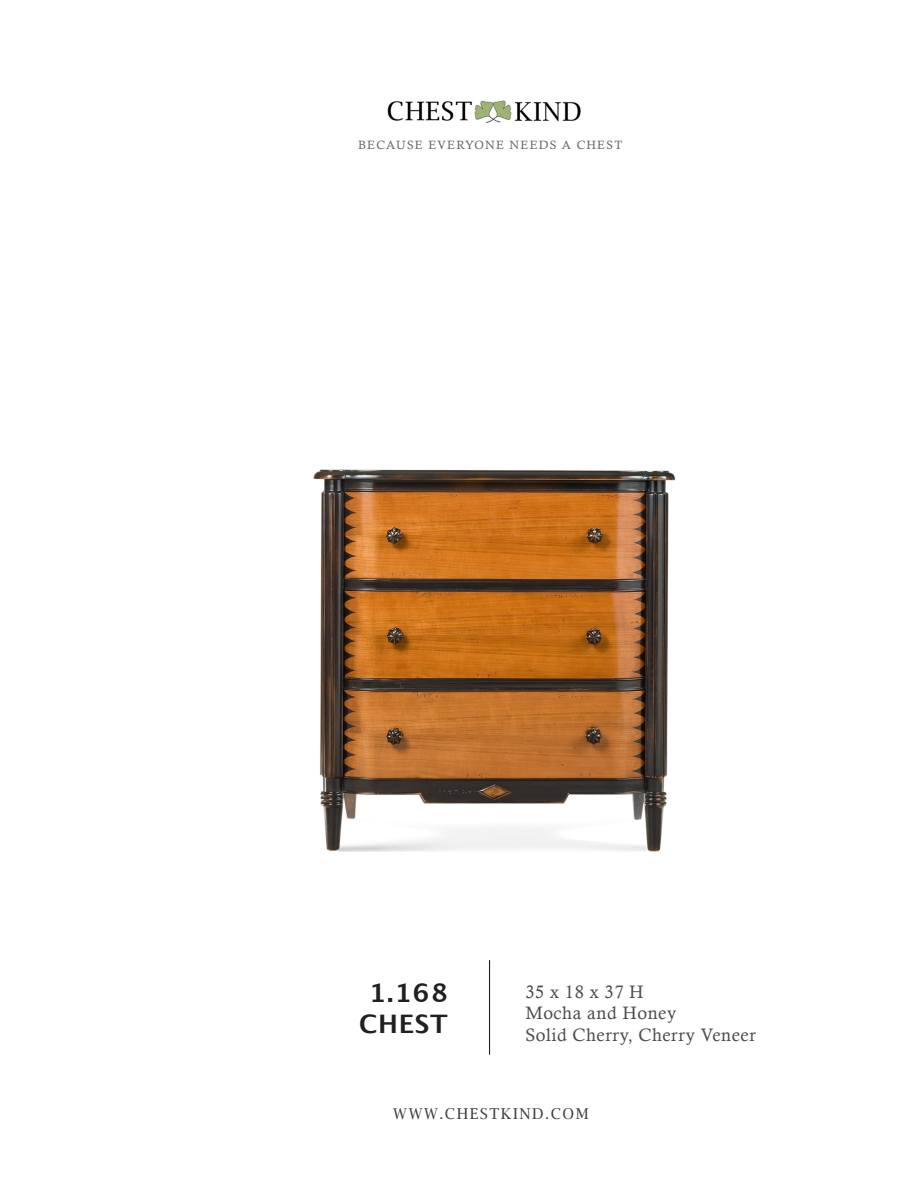
<style>
.page{position:relative;width:918px;height:1188px;background:#fff}
.page>*{position:absolute;margin:0;border:0;box-sizing:border-box;transform-origin:0 0}
.t1{font:700 25.5px "Lucida Grande";letter-spacing:.03em;color:#231f20}
.t2{font:18px "Calisto";letter-spacing:.03em;color:#4b4c4d}
.t3{font:15px "Lucida Bright";letter-spacing:.1em;color:#3e3e3f}
.t4{font:12px "Calisto";letter-spacing:.1em;color:#636366}
</style>
<div class="page">
<hr style="left:489px;top:960px;width:1px;height:95px;background:#231f20">
<img style="left:387px;top:100px;width:194px;height:23px">
<img style="left:313px;top:469px;width:363px;height:383px">
<p class="t4" style="left:358px;top:138px;width:265px">BECAUSE EVERYONE NEEDS A CHEST</p>
<p class="t1" style="left:369px;top:972px;width:80px">1.168</p>
<p class="t1" style="left:359px;top:1003px;width:90px">CHEST</p>
<p class="t2" style="left:525px;top:981px;width:120px">35 x 18 x 37 H</p>
<p class="t2" style="left:525px;top:1003px;width:152px">Mocha and Honey</p>
<p class="t2" style="left:525px;top:1025px;width:232px">Solid Cherry, Cherry Veneer</p>
<p class="t3" style="left:393px;top:1105px;width:197px">WWW.CHESTKIND.COM</p>
</div>
